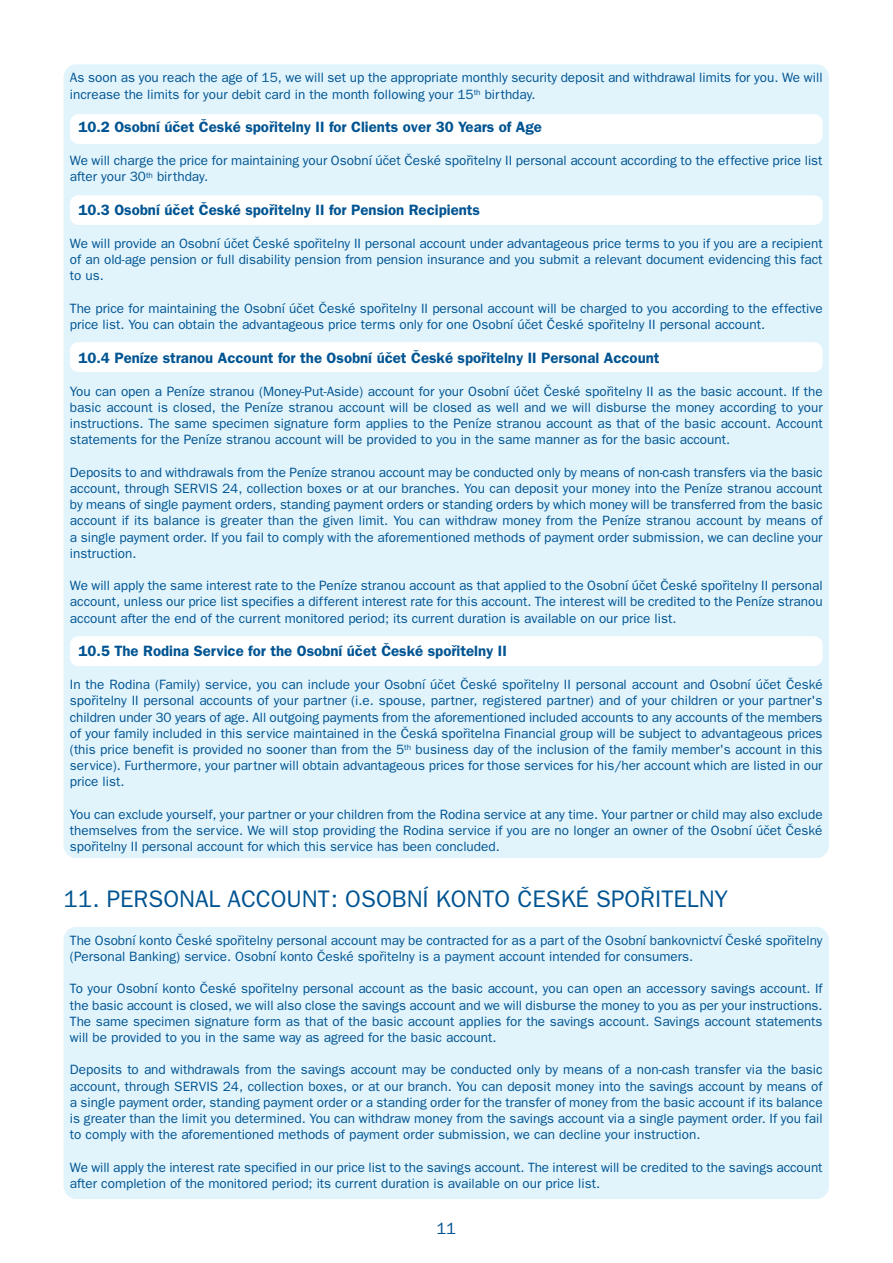
<style>
.page{position:relative;width:893px;height:1263px;background:#fff}
.page>*{position:absolute;margin:0;border:0;box-sizing:border-box;transform-origin:0 0}
.t1{font:24px "Franklin Gothic CE";color:#005492}
.t2{font:16.5px "Franklin Gothic CE";color:#005492}
.t3{font:600 15px "Franklin Gothic CE";color:#005492}
.t4{font:13.5px/16.2px "Franklin Gothic CE";color:#005492;text-align:justify}
</style>
<div class="page">
<div style="left:64px;top:927px;width:765px;height:272px;background:#e1f4fc;border-radius:13px"></div>
<div style="left:64px;top:64px;width:765px;height:794px;background:#e1f4fc;border-radius:13px"></div>
<div style="left:70px;top:342px;width:753px;height:30px;background:#fff;border-radius:9px"></div>
<div style="left:70px;top:195px;width:753px;height:30px;background:#fff;border-radius:9px"></div>
<div style="left:70px;top:114px;width:753px;height:30px;background:#fff;border-radius:9px"></div>
<div style="left:70px;top:636px;width:753px;height:30px;background:#fff;border-radius:9px"></div>
<p class="t4" style="left:70px;top:71px;width:754px">As soon as you reach the age of 15, we will set up the appropriate monthly security deposit and withdrawal limits for you. We will increase the limits for your debit card in the month following your 15<sup>th</sup> birthday.</p>
<p class="t3" style="left:78px;top:122px;width:465px">10.2 Osobní účet České spořitelny II for Clients over 30 Years of Age</p>
<p class="t4" style="left:70px;top:154px;width:754px">We will charge the price for maintaining your Osobní účet České spořitelny II personal account according to the effective price list after your 30<sup>th</sup> birthday.</p>
<p class="t3" style="left:78px;top:205px;width:403px">10.3 Osobní účet České spořitelny II for Pension Recipients</p>
<p class="t4" style="left:70px;top:237px;width:754px">We will provide an Osobní účet České spořitelny II personal account under advantageous price terms to you if you are a recipient of an old-age pension or full disability pension from pension insurance and you submit a relevant document evidencing this fact to us.</p>
<p class="t4" style="left:70px;top:301px;width:754px">The price for maintaining the Osobní účet České spořitelny II personal account will be charged to you according to the effective price list. You can obtain the advantageous price terms only for one Osobní účet České spořitelny II personal account.</p>
<p class="t3" style="left:78px;top:352px;width:583px">10.4 Peníze stranou Account for the Osobní účet České spořitelny II Personal Account</p>
<p class="t4" style="left:70px;top:384px;width:754px">You can open a Peníze stranou (Money-Put-Aside) account for your Osobní účet České spořitelny II as the basic account. If the basic account is closed, the Peníze stranou account will be closed as well and we will disburse the money according to your instructions. The same specimen signature form applies to the Peníze stranou account as that of the basic account. Account statements for the Peníze stranou account will be provided to you in the same manner as for the basic account.</p>
<p class="t4" style="left:70px;top:465px;width:754px">Deposits to and withdrawals from the Peníze stranou account may be conducted only by means of non-cash transfers via the basic account, through SERVIS 24, collection boxes or at our branches. You can deposit your money into the Peníze stranou account by means of single payment orders, standing payment orders or standing orders by which money will be transferred from the basic account if its balance is greater than the given limit. You can withdraw money from the Peníze stranou account by means of a single payment order. If you fail to comply with the aforementioned methods of payment order submission, we can decline your instruction.</p>
<p class="t4" style="left:70px;top:579px;width:754px">We will apply the same interest rate to the Peníze stranou account as that applied to the Osobní účet České spořitelny II personal account, unless our price list specifies a different interest rate for this account. The interest will be credited to the Peníze stranou account after the end of the current monitored period; its current duration is available on our price list.</p>
<p class="t3" style="left:78px;top:646px;width:430px">10.5 The Rodina Service for the Osobní účet České spořitelny II</p>
<p class="t4" style="left:70px;top:678px;width:754px">In the Rodina (Family) service, you can include your Osobní účet České spořitelny II personal account and Osobní účet České spořitelny II personal accounts of your partner (i.e. spouse, partner, registered partner) and of your children or your partner's children under 30 years of age. All outgoing payments from the aforementioned included accounts to any accounts of the members of your family included in this service maintained in the Česká spořitelna Financial group will be subject to advantageous prices (this price benefit is provided no sooner than from the 5<sup>th</sup> business day of the inclusion of the family member's account in this service). Furthermore, your partner will obtain advantageous prices for those services for his/her account which are listed in our price list.</p>
<p class="t4" style="left:70px;top:807px;width:754px">You can exclude yourself, your partner or your children from the Rodina service at any time. Your partner or child may also exclude themselves from the service. We will stop providing the Rodina service if you are no longer an owner of the Osobní účet České spořitelny II personal account for which this service has been concluded.</p>
<h1 class="t1" style="left:64px;top:890px;width:666px">11. PERSONAL ACCOUNT: OSOBNÍ KONTO ČESKÉ SPOŘITELNY</h1>
<p class="t4" style="left:70px;top:933px;width:754px">The Osobní konto České spořitelny personal account may be contracted for as a part of the Osobní bankovnictví České spořitelny (Personal Banking) service. Osobní konto České spořitelny is a payment account intended for consumers.</p>
<p class="t4" style="left:70px;top:982px;width:754px">To your Osobní konto České spořitelny personal account as the basic account, you can open an accessory savings account. If the basic account is closed, we will also close the savings account and we will disburse the money to you as per your instructions.<br>The same specimen signature form as that of the basic account applies for the savings account. Savings account statements will be provided to you in the same way as agreed for the basic account.</p>
<p class="t4" style="left:70px;top:1063px;width:754px">Deposits to and withdrawals from the savings account may be conducted only by means of a non-cash transfer via the basic account, through SERVIS 24, collection boxes, or at our branch. You can deposit money into the savings account by means of a single payment order, standing payment order or a standing order for the transfer of money from the basic account if its balance is greater than the limit you determined. You can withdraw money from the savings account via a single payment order. If you fail to comply with the aforementioned methods of payment order submission, we can decline your instruction.</p>
<p class="t4" style="left:70px;top:1160px;width:754px">We will apply the interest rate specified in our price list to the savings account. The interest will be credited to the savings account after completion of the monitored period; its current duration is available on our price list.</p>
<p class="t2" style="left:436px;top:1222px;width:21px">11</p>
</div>
